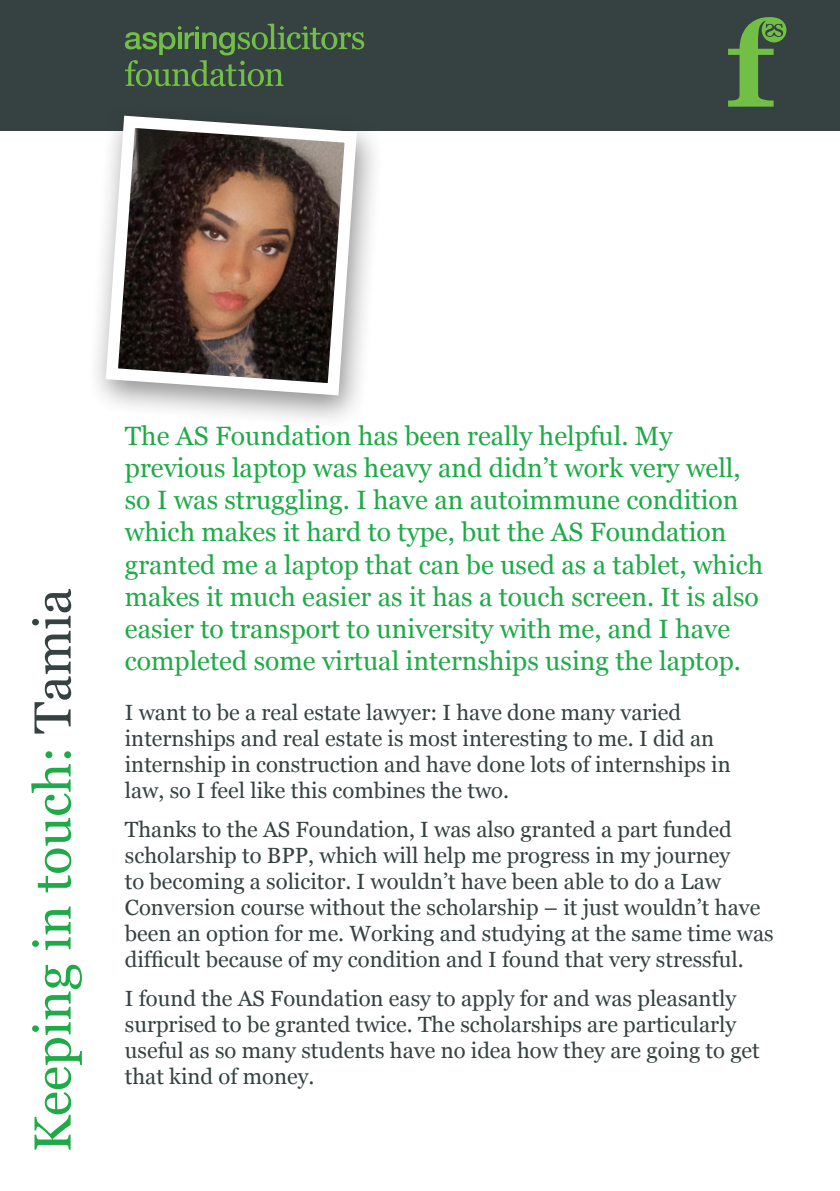
<style>
.page{position:relative;width:840px;height:1191px;background:#fff}
.page>*{position:absolute;margin:0;border:0;box-sizing:border-box;transform-origin:0 0}
.t1{font:52px "Georgia";color:#1faa48}
.t2{font:26.4px/32px "Georgia";color:#1faa48}
.t3{font:22px/26px "Georgia";color:#364141}
.s1{color:#364141}
</style>
<div class="page">
<div style="left:0;top:0;width:839px;height:130px;background:#364141"></div>
<svg style="left:125px;top:24px;width:239px;height:62px"></svg>
<svg style="left:728px;top:17px;width:58px;height:90px"></svg>
<div style="left:85px;top:102px;width:299px;height:328px;background:#231f20;opacity:.5"></div>
<svg style="left:99px;top:110px;width:264px;height:291px"></svg>
<h1 class="t1" style="left:21px;top:1152px;width:565px;rotate:-90deg">Keeping in touch: <span class="s1">Tamia</span></h1>
<p class="t2" style="left:125px;top:421px;width:639px">The AS Foundation has been really helpful. My previous laptop was heavy and didn’t work very well, so I was struggling. I have an autoimmune condition which makes it hard to type, but the AS Foundation granted me a laptop that can be used as a tablet, which makes it much easier as it has a touch screen. It is also easier to transport to university with me, and I have completed some virtual internships using the laptop.</p>
<p class="t3" style="left:125px;top:699px;width:607px">I want to be a real estate lawyer: I have done many varied internships and real estate is most interesting to me. I did an internship in construction and have done lots of internships in law, so I feel like this combines the two.</p>
<p class="t3" style="left:125px;top:816px;width:650px">Thanks to the AS Foundation, I was also granted a part funded scholarship to BPP, which will help me progress in my journey<br>to becoming a solicitor. I wouldn’t have been able to do a Law Conversion course without the scholarship – it just wouldn’t have been an option for me. Working and studying at the same time was difficult because of my condition and I found that very stressful.</p>
<p class="t3" style="left:125px;top:985px;width:636px">I found the AS Foundation easy to apply for and was pleasantly surprised to be granted twice. The scholarships are particularly useful as so many students have no idea how they are going to get that kind of money.</p>
</div>
